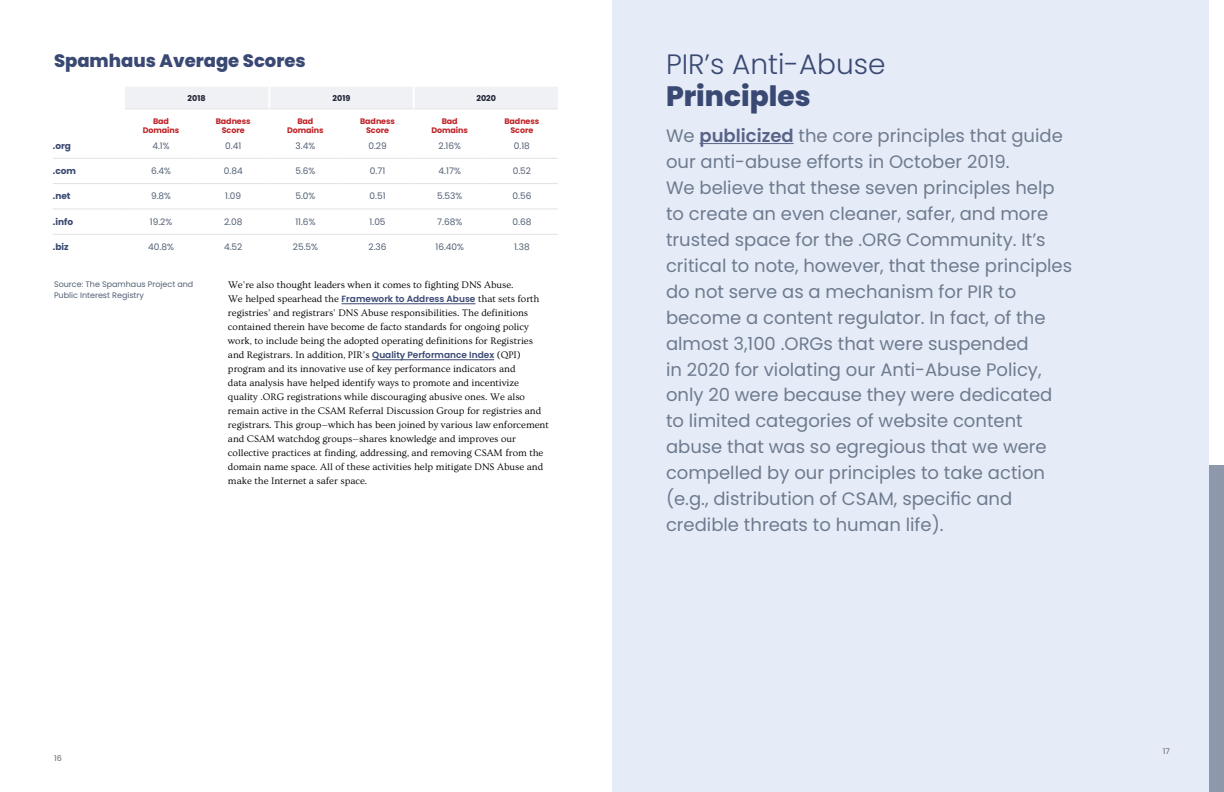
<style>
.page{position:relative;width:1224px;height:792px;background:#fff}
.page>*{position:absolute;margin:0;border:0;box-sizing:border-box;transform-origin:0 0}
.t1{font:300 28px "Poppins";color:#3a4973}
.t2{font:800 28px "Poppins";color:#3a4973}
.t3{font:18px/26px "Poppins";color:#6e7b8f}
.t4{font:800 18px "Poppins";color:#3a4973}
.t5{font:10px/14px "Ovo";color:#000}
.t6{font:9px "Poppins";color:#526075}
.t7{font:700 9px "Poppins";color:#3a4973}
.t8{font:700 8px/9px "Poppins";letter-spacing:-.01em;color:#c02327;text-align:center}
.t9{font:8px/11px "Poppins";color:#526075}
.t10{font:700 8px "Poppins";color:#1c2032}
.t11{font:500 8px "Poppins";color:#7e7d80}
.s1{font-family:"Poppins";font-weight:600;font-size:9px;color:#3a4973}
.s2{font-weight:600;color:#596388}
</style>
<div class="page">
<div style="left:125px;top:87px;width:433px;height:22px;background:#f0f1f4"></div>
<hr style="left:53px;top:158px;width:72px;height:1px;background:#e3e2e3">
<hr style="left:125px;top:158px;width:72px;height:1px;background:#e3e2e3">
<hr style="left:197px;top:158px;width:72px;height:1px;background:#e3e2e3">
<hr style="left:269px;top:158px;width:72px;height:1px;background:#e3e2e3">
<hr style="left:341px;top:158px;width:73px;height:1px;background:#e3e2e3">
<hr style="left:414px;top:158px;width:72px;height:1px;background:#e3e2e3">
<hr style="left:486px;top:158px;width:72px;height:1px;background:#e3e2e3">
<hr style="left:53px;top:183px;width:72px;height:1px;background:#e3e2e3">
<hr style="left:125px;top:183px;width:72px;height:1px;background:#e3e2e3">
<hr style="left:197px;top:183px;width:72px;height:1px;background:#e3e2e3">
<hr style="left:269px;top:183px;width:72px;height:1px;background:#e3e2e3">
<hr style="left:341px;top:183px;width:73px;height:1px;background:#e3e2e3">
<hr style="left:414px;top:183px;width:72px;height:1px;background:#e3e2e3">
<hr style="left:486px;top:183px;width:72px;height:1px;background:#e3e2e3">
<hr style="left:53px;top:209px;width:72px;height:1px;background:#e3e2e3">
<hr style="left:125px;top:209px;width:72px;height:1px;background:#e3e2e3">
<hr style="left:197px;top:209px;width:72px;height:1px;background:#e3e2e3">
<hr style="left:269px;top:209px;width:72px;height:1px;background:#e3e2e3">
<hr style="left:341px;top:209px;width:73px;height:1px;background:#e3e2e3">
<hr style="left:414px;top:209px;width:72px;height:1px;background:#e3e2e3">
<hr style="left:486px;top:209px;width:72px;height:1px;background:#e3e2e3">
<hr style="left:53px;top:234px;width:72px;height:1px;background:#e3e2e3">
<hr style="left:125px;top:234px;width:72px;height:1px;background:#e3e2e3">
<hr style="left:197px;top:234px;width:72px;height:1px;background:#e3e2e3">
<hr style="left:269px;top:234px;width:72px;height:1px;background:#e3e2e3">
<hr style="left:341px;top:234px;width:73px;height:1px;background:#e3e2e3">
<hr style="left:414px;top:234px;width:72px;height:1px;background:#e3e2e3">
<hr style="left:486px;top:234px;width:72px;height:1px;background:#e3e2e3">
<hr style="left:125px;top:109px;width:72px;height:1px;background:#e3e2e3">
<hr style="left:197px;top:109px;width:72px;height:1px;background:#e3e2e3">
<hr style="left:269px;top:109px;width:72px;height:1px;background:#e3e2e3">
<hr style="left:341px;top:109px;width:73px;height:1px;background:#e3e2e3">
<hr style="left:414px;top:109px;width:72px;height:1px;background:#e3e2e3">
<hr style="left:486px;top:109px;width:72px;height:1px;background:#e3e2e3">
<hr style="left:268px;top:87px;width:2px;height:22px;background:#fff">
<hr style="left:413px;top:87px;width:2px;height:22px;background:#fff">
<hr style="left:342px;top:304px;width:134px;height:1px;background:#3a4973">
<hr style="left:372px;top:360px;width:122px;height:1px;background:#3a4973">
<div style="left:612px;top:0;width:612px;height:792px;background:#e6ecf7"></div>
<hr style="left:700px;top:143px;width:94px;height:1px;background:#596388">
<div style="left:1210px;top:0;width:14px;height:792px;background:#fff"></div>
<div style="left:1210px;top:466px;width:14px;height:326px;background:#8d98aa"></div>
<h2 class="t4" style="left:54px;top:50px;width:253px">Spamhaus Average Scores</h2>
<p class="t10" style="left:188px;top:93px;width:19px">2018</p>
<p class="t10" style="left:333px;top:93px;width:19px">2019</p>
<p class="t10" style="left:477px;top:93px;width:21px">2020</p>
<p class="t8" style="left:143px;top:117px;width:38px">Bad<br>Domains</p>
<p class="t8" style="left:216px;top:117px;width:36px">Badness<br>Score</p>
<p class="t8" style="left:287px;top:117px;width:38px">Bad<br>Domains</p>
<p class="t8" style="left:360px;top:117px;width:36px">Badness<br>Score</p>
<p class="t8" style="left:431px;top:117px;width:38px">Bad<br>Domains</p>
<p class="t8" style="left:504px;top:117px;width:36px">Badness<br>Score</p>
<p class="t7" style="left:53px;top:140px;width:20px">.org</p>
<p class="t6" style="left:152px;top:140px;width:19px">4.1%</p>
<p class="t6" style="left:225px;top:140px;width:18px">0.41</p>
<p class="t6" style="left:296px;top:140px;width:21px">3.4%</p>
<p class="t6" style="left:368px;top:140px;width:20px">0.29</p>
<p class="t6" style="left:439px;top:140px;width:24px">2.16%</p>
<p class="t6" style="left:514px;top:140px;width:18px">0.18</p>
<p class="t7" style="left:53px;top:166px;width:25px">.com</p>
<p class="t6" style="left:151px;top:166px;width:22px">6.4%</p>
<p class="t6" style="left:224px;top:166px;width:20px">0.84</p>
<p class="t6" style="left:295px;top:166px;width:22px">5.6%</p>
<p class="t6" style="left:370px;top:166px;width:17px">0.71</p>
<p class="t6" style="left:439px;top:166px;width:24px">4.17%</p>
<p class="t6" style="left:513px;top:166px;width:20px">0.52</p>
<p class="t7" style="left:53px;top:191px;width:19px">.net</p>
<p class="t6" style="left:151px;top:191px;width:22px">9.8%</p>
<p class="t6" style="left:225px;top:191px;width:18px">1.09</p>
<p class="t6" style="left:295px;top:191px;width:22px">5.0%</p>
<p class="t6" style="left:370px;top:191px;width:18px">0.51</p>
<p class="t6" style="left:437px;top:191px;width:27px">5.53%</p>
<p class="t6" style="left:512px;top:191px;width:20px">0.56</p>
<p class="t7" style="left:53px;top:216px;width:22px">.info</p>
<p class="t6" style="left:150px;top:216px;width:24px">19.2%</p>
<p class="t6" style="left:224px;top:216px;width:20px">2.08</p>
<p class="t6" style="left:295px;top:216px;width:22px">11.6%</p>
<p class="t6" style="left:370px;top:216px;width:18px">1.05</p>
<p class="t6" style="left:437px;top:216px;width:27px">7.68%</p>
<p class="t6" style="left:512px;top:216px;width:20px">0.68</p>
<p class="t7" style="left:53px;top:242px;width:17px">.biz</p>
<p class="t6" style="left:148px;top:242px;width:27px">40.8%</p>
<p class="t6" style="left:224px;top:242px;width:20px">4.52</p>
<p class="t6" style="left:293px;top:242px;width:27px">25.5%</p>
<p class="t6" style="left:369px;top:242px;width:20px">2.36</p>
<p class="t6" style="left:435px;top:242px;width:30px">16.40%</p>
<p class="t6" style="left:514px;top:242px;width:17px">1.38</p>
<p class="t5" style="left:228px;top:278px;width:322px">We’re also thought leaders when it comes to fighting DNS Abuse.<br>We helped spearhead the <span class="s1">Framework to Address Abuse</span> that sets forth registries’ and registrars’ DNS Abuse responsibilities. The definitions contained therein have become de facto standards for ongoing policy work, to include being the adopted operating definitions for Registries and Registrars. In addition, PIR’s <span class="s1">Quality Performance Index</span> (QPI) program and its innovative use of key performance indicators and<br>data analysis have helped identify ways to promote and incentivize quality .ORG registrations while discouraging abusive ones. We also remain active in the CSAM Referral Discussion Group for registries and registrars. This group—which has been joined by various law enforcement and CSAM watchdog groups—shares knowledge and improves our collective practices at finding, addressing, and removing CSAM from the domain name space. All of these activities help mitigate DNS Abuse and make the Internet a safer space.</p>
<p class="t9" style="left:54px;top:278px;width:141px">Source: The Spamhaus Project and<br>Public Interest Registry</p>
<p class="t11" style="left:54px;top:754px;width:9px">16</p>
<h1 class="t1" style="left:666px;top:48px;width:221px">PIR’s Anti-Abuse</h1>
<h1 class="t2" style="left:666px;top:80px;width:146px">Principles</h1>
<p class="t3" style="left:666px;top:122px;width:408px">We <span class="s2">publicized</span> the core principles that guide our anti-abuse efforts in October 2019.<br>We believe that these seven principles help to create an even cleaner, safer, and more trusted space for the .ORG Community. It’s critical to note, however, that these principles do not serve as a mechanism for PIR to become a content regulator. In fact, of the almost 3,100 .ORGs that were suspended<br>in 2020 for violating our Anti-Abuse Policy, only 20 were because they were dedicated to limited categories of website content abuse that was so egregious that we were compelled by our principles to take action (e.g., distribution of CSAM, specific and credible threats to human life).</p>
<p class="t11" style="left:1163px;top:747px;width:9px">17</p>
</div>
